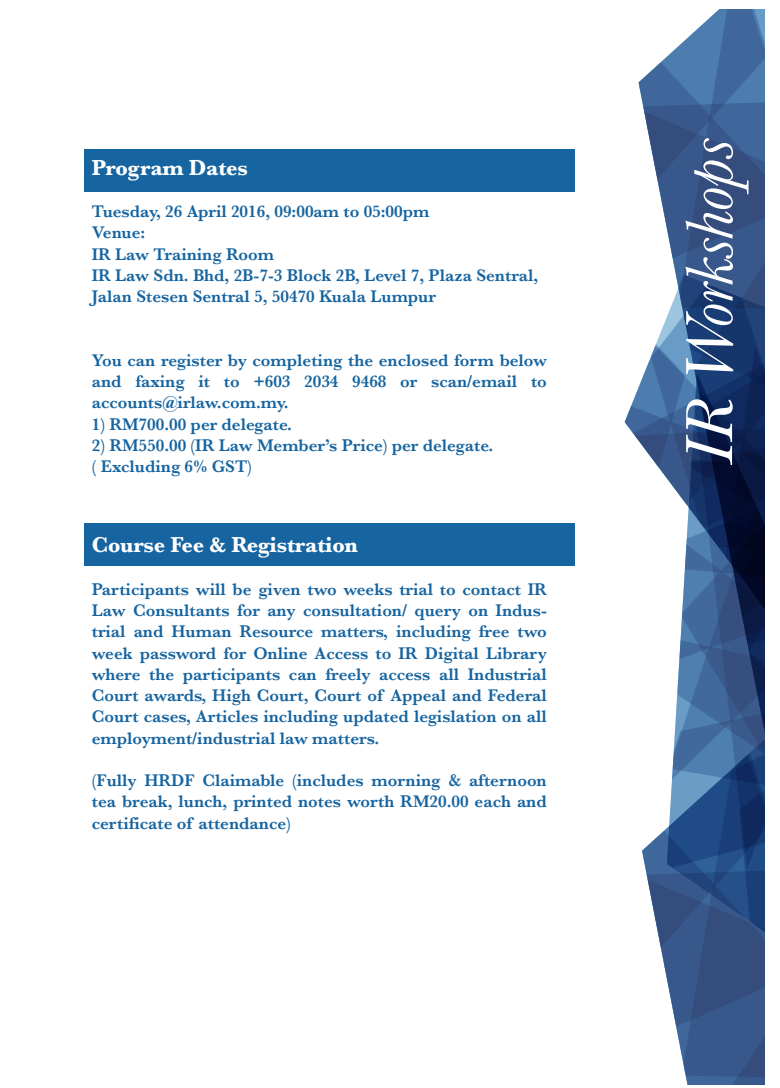
<style>
.page{position:relative;width:780px;height:1088px;background:#fff}
.page>*{position:absolute;margin:0;border:0;box-sizing:border-box;transform-origin:0 0}
.t1{font:italic 69.25px "Baskerville";letter-spacing:-.01em;color:#fff}
.t2{font:700 22.5px "Baskerville";letter-spacing:-.01em;color:#fff}
.t3{font:600 17.5px/21.2px "Baskerville";color:#1664a0;text-align:justify}
</style>
<div class="page">
<svg style="left:688px;top:9px;width:76px;height:28px"></svg>
<svg style="left:624px;top:37px;width:140px;height:1048px"></svg>
<svg style="left:624px;top:489px;width:140px;height:311px"></svg>
<div style="left:84px;top:149px;width:490px;height:42px;background:#1664a0"></div>
<div style="left:84px;top:523px;width:490px;height:43px;background:#1664a0"></div>
<p class="t2" style="left:92px;top:152px;width:158px">Program Dates</p>
<p class="t3" style="left:92px;top:201px;width:448px;text-align:left">Tuesday, 26 April 2016, 09:00am to 05:00pm<br>Venue:<br>IR Law Training Room<br>IR Law Sdn. Bhd, 2B-7-3 Block 2B, Level 7, Plaza Sentral, Jalan Stesen Sentral 5, 50470 Kuala Lumpur</p>
<p class="t3" style="left:92px;top:349px;width:456px">You can register by completing the enclosed form below and faxing it to +603 2034 9468 or scan/email to accounts@irlaw.com.my.</p>
<p class="t3" style="left:92px;top:413px;width:202px">1) RM700.00 per delegate.</p>
<p class="t3" style="left:92px;top:434px;width:403px">2) RM550.00 (IR Law Member’s Price) per delegate. ( Excluding 6% GST)</p>
<p class="t2" style="left:92px;top:529px;width:267px">Course Fee &amp; Registration</p>
<p class="t3" style="left:92px;top:578px;width:456px">Participants will be given two weeks trial to contact IR Law Consultants for any consultation/ query on Indus&shy;trial and Human Resource matters, including free two week password for Online Access to IR Digital Library where the participants can freely access all Industrial Court awards, High Court, Court of Appeal and Federal Court cases, Articles including updated legislation on all employment/industrial law matters.</p>
<p class="t3" style="left:92px;top:769px;width:456px">(Fully HRDF Claimable (includes morning &amp; afternoon tea break, lunch, printed notes worth RM20.00 each and certificate of attendance)</p>
<h1 class="t1" style="left:663px;top:464px;width:327px;rotate:-90deg">IR Workshops</h1>
</div>
